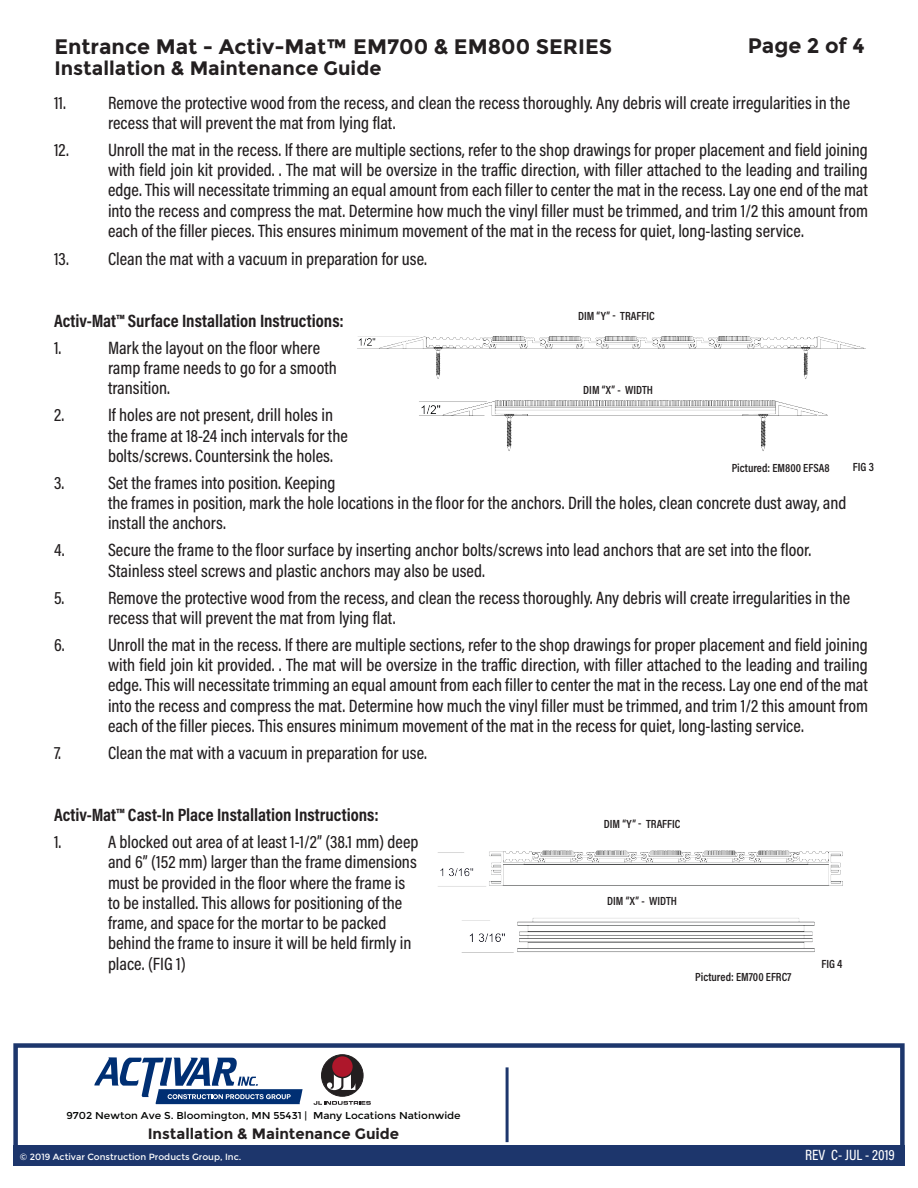
<style>
.page{position:relative;width:918px;height:1188px;background:#fff}
.page>*{position:absolute;margin:0;border:0;box-sizing:border-box;transform-origin:0 0}
.t1{font:700 21px "Montserrat";color:#231f20}
.t2{font:700 19.5px "Montserrat";color:#231f20}
.t3{font:500 18px/20.2px "Acumin Pro Cond";color:#231f20}
.t4{font:700 18px "Acumin Pro Cond";color:#231f20}
.t5{font:700 15px "Montserrat";color:#231f20}
.t6{font:500 15px "Acumin Pro Cond";color:#fff}
.t7{font:600 11.85px "Acumin Pro Cond";color:#231f20}
.t8{font:10.05px "Montserrat";color:#040503;scale:1.05 1}
.t9{font:9px "Montserrat";color:#fff}
</style>
<div class="page">
<div style="left:13px;top:1043px;width:892px;height:120px;border:4px solid #1d366c"></div>
<div style="left:322px;top:1055px;width:41px;height:41px;background:#231f20;border-radius:50%"></div>
<div style="left:322px;top:1055px;width:41px;height:41px;border:1px solid #231f20;border-radius:50%"></div>
<svg style="left:327px;top:1074px;width:28px;height:16px"></svg>
<div style="left:331px;top:1055px;width:23px;height:23px;background:#231f20;border-radius:50%"></div>
<div style="left:332px;top:1056px;width:21px;height:21px;background:#ae172b;border-radius:50%"></div>
<svg style="left:314px;top:1101px;width:57px;height:4px"></svg>
<svg style="left:94px;top:1057px;width:209px;height:47px"></svg>
<div style="left:13px;top:1146px;width:892px;height:20px;background:#1d366c"></div>
<hr style="left:506px;top:1067px;width:3px;height:75px;background:#1d366c">
<img style="left:419px;top:400px;width:409px;height:51px">
<img style="left:357px;top:336px;width:509px;height:43px">
<img style="left:461px;top:918px;width:354px;height:35px">
<img style="left:437px;top:850px;width:406px;height:37px">
<p class="t1" style="left:748px;top:33px;width:119px">Page 2 of 4</p>
<p class="t3" style="left:108px;top:92px;width:744px;text-indent:-54px">11. Remove the protective wood from the recess, and clean the recess thoroughly. Any debris will create irregularities in the recess that will prevent the mat from lying flat.</p>
<p class="t3" style="left:108px;top:139px;width:762px;text-align:justify;text-indent:-54px">12. Unroll the mat in the recess. If there are multiple sections, refer to the shop drawings for proper placement and field joining with field join kit provided. . The mat will be oversize in the traffic direction, with filler attached to the leading and trailing edge. This will necessitate trimming an equal amount from each filler to center the mat in the recess. Lay one end of the mat into the recess and compress the mat. Determine how much the vinyl filler must be trimmed, and trim 1/2 this amount from each of the filler pieces. This ensures minimum movement of the mat in the recess for quiet, long-lasting service.</p>
<p class="t3" style="left:54px;top:248px;width:375px">13. Clean the mat with a vacuum in preparation for use.</p>
<p class="t1" style="left:55px;top:34px;width:559px">Entrance Mat - Activ-Mat™ EM700 &amp; EM800 SERIES</p>
<p class="t2" style="left:55px;top:56px;width:328px">Installation &amp; Maintenance Guide</p>
<p class="t7" style="left:578px;top:308px;width:78px">DIM “Y” - TRAFFIC</p>
<p class="t4" style="left:54px;top:309px;width:291px">Activ-Mat™ Surface Installation Instructions:</p>
<p class="t3" style="left:54px;top:337px;width:9px">1.</p>
<p class="t3" style="left:108px;top:337px;width:230px">Mark the layout on the floor where ramp frame needs to go for a smooth transition.</p>
<p class="t3" style="left:54px;top:405px;width:12px">2.</p>
<p class="t3" style="left:108px;top:405px;width:241px">If holes are not present, drill holes in the frame at 18-24 inch intervals for the bolts/screws. Countersink the holes.</p>
<p class="t3" style="left:54px;top:472px;width:12px">3.</p>
<p class="t3" style="left:108px;top:472px;width:740px">Set the frames into position. Keeping<br>the frames in position, mark the hole locations in the floor for the anchors. Drill the holes, clean concrete dust away, and install the anchors.</p>
<p class="t3" style="left:54px;top:540px;width:12px">4.</p>
<p class="t3" style="left:108px;top:540px;width:705px">Secure the frame to the floor surface by inserting anchor bolts/screws into lead anchors that are set into the floor.<br>Stainless steel screws and plastic anchors may also be used.</p>
<p class="t3" style="left:54px;top:587px;width:12px">5.</p>
<p class="t3" style="left:108px;top:587px;width:744px">Remove the protective wood from the recess, and clean the recess thoroughly. Any debris will create irregularities in the recess that will prevent the mat from lying flat.</p>
<p class="t3" style="left:54px;top:634px;width:12px">6.</p>
<p class="t3" style="left:108px;top:634px;width:762px;text-align:justify">Unroll the mat in the recess. If there are multiple sections, refer to the shop drawings for proper placement and field joining with field join kit provided. . The mat will be oversize in the traffic direction, with filler attached to the leading and trailing edge. This will necessitate trimming an equal amount from each filler to center the mat in the recess. Lay one end of the mat into the recess and compress the mat. Determine how much the vinyl filler must be trimmed, and trim 1/2 this amount from each of the filler pieces. This ensures minimum movement of the mat in the recess for quiet, long-lasting service.</p>
<p class="t3" style="left:54px;top:742px;width:9px">7.</p>
<p class="t3" style="left:108px;top:742px;width:321px">Clean the mat with a vacuum in preparation for use.</p>
<p class="t7" style="left:583px;top:382px;width:71px">DIM “X” - WIDTH</p>
<p class="t7" style="left:853px;top:459px;width:23px">FIG 3</p>
<p class="t7" style="left:732px;top:460px;width:99px">Pictured: EM800 EFSA8</p>
<p class="t4" style="left:54px;top:803px;width:326px">Activ-Mat™ Cast-In Place Installation Instructions:</p>
<p class="t3" style="left:54px;top:831px;width:9px">1.</p>
<p class="t3" style="left:108px;top:831px;width:312px">A blocked out area of at least 1-1/2” (38.1 mm) deep and 6” (152 mm) larger than the frame dimensions must be provided in the floor where the frame is to be installed. This allows for positioning of the frame, and space for the mortar to be packed behind the frame to insure it will be held firmly in place. (FIG 1)</p>
<p class="t8" style="left:66px;top:1110px;width:377px">9702 Newton Ave S. Bloomington, MN 55431 | Many Locations Nationwide</p>
<p class="t5" style="left:148px;top:1125px;width:253px">Installation &amp; Maintenance Guide</p>
<p class="t9" style="left:20px;top:1152px;width:223px">© 2019 Activar Construction Products Group, Inc.</p>
<p class="t7" style="left:604px;top:817px;width:78px">DIM “Y” - TRAFFIC</p>
<p class="t7" style="left:607px;top:893px;width:71px">DIM “X” - WIDTH</p>
<p class="t7" style="left:695px;top:969px;width:98px">Pictured: EM700 EFRC7</p>
<p class="t7" style="left:821px;top:956px;width:23px">FIG 4</p>
<p class="t6" style="left:805px;top:1145px;width:91px">REV C- JUL - 2019</p>
</div>
